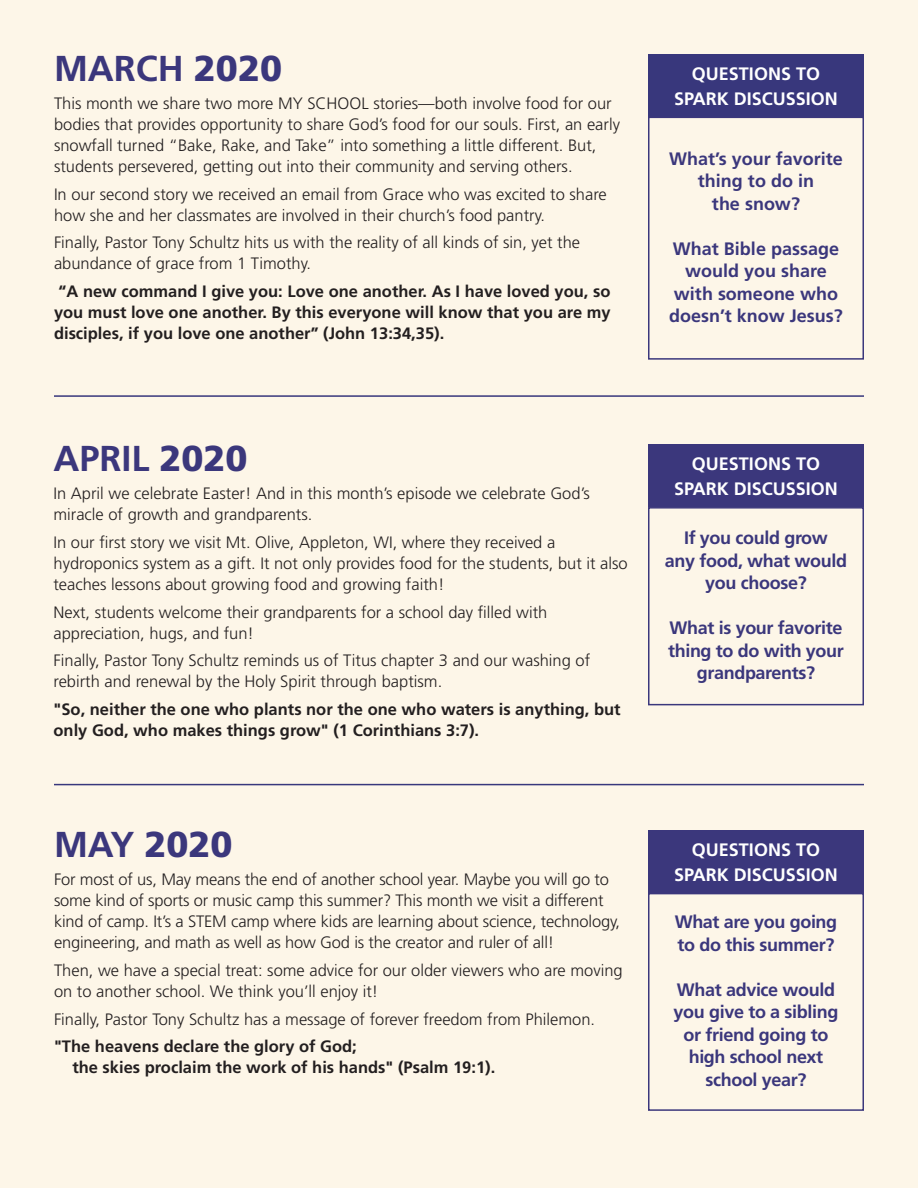
<style>
.page{position:relative;width:918px;height:1188px;background:#fdf6e8}
.page>*{position:absolute;margin:0;border:0;box-sizing:border-box;transform-origin:0 0}
.t1{font:700 36px "Frutiger LT Std";color:#3b377c}
.t2{font:900 36px "Frutiger LT Std";color:#3b377c}
.t3{font:700 18px/22.5px "Frutiger LT Std";letter-spacing:-.02em;color:#3b377c;text-align:center}
.t4{font:700 18px/22.5px "Frutiger LT Std";color:#3b377c;text-align:center}
.t5{font:700 18px/25.5px "Frutiger LT Std";color:#fff;text-align:center}
.t6{font:300 16.5px/21px "Frutiger LT Std";color:#231f20}
.t7{font:700 16.5px/21px "Frutiger LT Std";color:#231f20}
.s1{font-weight:900}
.s2{font-weight:700}
</style>
<div class="page">
<div style="left:648px;top:54px;width:216px;height:63px;background:#38377c"></div>
<div style="left:648px;top:117px;width:216px;height:243px;border:2px solid #3b377c"></div>
<hr style="left:54px;top:395px;width:810px;height:2px;background:#38377c">
<hr style="left:54px;top:784px;width:810px;height:1px;background:#38377c">
<div style="left:648px;top:444px;width:216px;height:63px;background:#3b377c"></div>
<div style="left:648px;top:507px;width:216px;height:198px;border:2px solid #3b377c"></div>
<div style="left:648px;top:830px;width:216px;height:63px;background:#3b377c"></div>
<div style="left:648px;top:893px;width:216px;height:218px;border:2px solid #3b377c"></div>
<p class="t1" style="left:54px;top:47px;width:230px">MARCH <span class="s1">2020</span></p>
<p class="t6" style="left:54px;top:93px;width:568px">This month we share two more MY SCHOOL stories—both involve food for our bodies that provides opportunity to share God’s food for our souls. First, an early snowfall turned “Bake, Rake, and Take” into something a little different. But, students persevered, getting out into their community and serving others.</p>
<p class="t6" style="left:54px;top:184px;width:554px">In our second story we received an email from Grace who was excited to share how she and her classmates are involved in their church’s food pantry.</p>
<p class="t6" style="left:54px;top:232px;width:528px">Finally, Pastor Tony Schultz hits us with the reality of all kinds of sin, yet the abundance of grace from 1 Timothy.</p>
<p class="t7" style="left:54px;top:281px;width:558px;text-align:justify">“A new command I give you: Love one another. As I have loved you, so you must love one another. By this everyone will know that you are my disciples, if you love one another” (John 13:34,35).</p>
<p class="t5" style="left:674px;top:61px;width:165px">QUESTIONS TO<br>SPARK DISCUSSION</p>
<p class="t4" style="left:669px;top:147px;width:175px">What’s your favorite thing to do in<br>the snow?</p>
<p class="t4" style="left:669px;top:237px;width:175px">What Bible passage would you share with someone who doesn’t know Jesus?</p>
<p class="t1" style="left:54px;top:438px;width:196px">APRIL <span class="s1">2020</span></p>
<p class="t6" style="left:54px;top:483px;width:538px">In April we celebrate Easter! And in this month’s episode we celebrate God’s miracle of growth and grandparents.</p>
<p class="t6" style="left:54px;top:532px;width:576px">In our first story we visit Mt. Olive, Appleton, WI, where they received a hydroponics system as a gift. It not only provides food for the students, but it also teaches lessons about growing food and growing faith!</p>
<p class="t6" style="left:54px;top:602px;width:495px">Next, students welcome their grandparents for a school day filled with appreciation, hugs, and fun!</p>
<p class="t6" style="left:54px;top:651px;width:538px">Finally, Pastor Tony Schultz reminds us of Titus chapter 3 and our washing of rebirth and renewal by the Holy Spirit through baptism.</p>
<p class="t7" style="left:54px;top:699px;width:569px">"So, neither the one who plants nor the one who waters is anything, but only God, who makes things grow" (1 Corinthians 3:7).</p>
<p class="t2" style="left:54px;top:823px;width:180px"><span class="s2">MAY</span> 2020</p>
<p class="t6" style="left:54px;top:869px;width:568px">For most of us, May means the end of another school year. Maybe you will go to some kind of sports or music camp this summer? This month we visit a different kind of camp. It’s a STEM camp where kids are learning about science, technology, engineering, and math as well as how God is the creator and ruler of all!</p>
<p class="t6" style="left:54px;top:960px;width:570px">Then, we have a special treat: some advice for our older viewers who are moving on to another school. We think you’ll enjoy it!</p>
<p class="t6" style="left:54px;top:1009px;width:543px">Finally, Pastor Tony Schultz has a message of forever freedom from Philemon.</p>
<p class="t7" style="left:54px;top:1036px;width:304px">"The heavens declare the glory of God;</p>
<p class="t7" style="left:72px;top:1057px;width:424px">the skies proclaim the work of his hands" (Psalm 19:1).</p>
<p class="t5" style="left:674px;top:451px;width:165px">QUESTIONS TO<br>SPARK DISCUSSION</p>
<p class="t3" style="left:665px;top:527px;width:184px">If you could grow<br>any food, what would you choose?</p>
<p class="t3" style="left:668px;top:617px;width:177px">What is your favorite thing to do with your grandparents?</p>
<p class="t5" style="left:674px;top:837px;width:165px">QUESTIONS TO<br>SPARK DISCUSSION</p>
<p class="t3" style="left:675px;top:911px;width:164px;text-align:left">What are you going to do this summer?</p>
<p class="t3" style="left:674px;top:978px;width:166px">What advice would you give to a sibling or friend going to high school next school year?</p>
</div>
